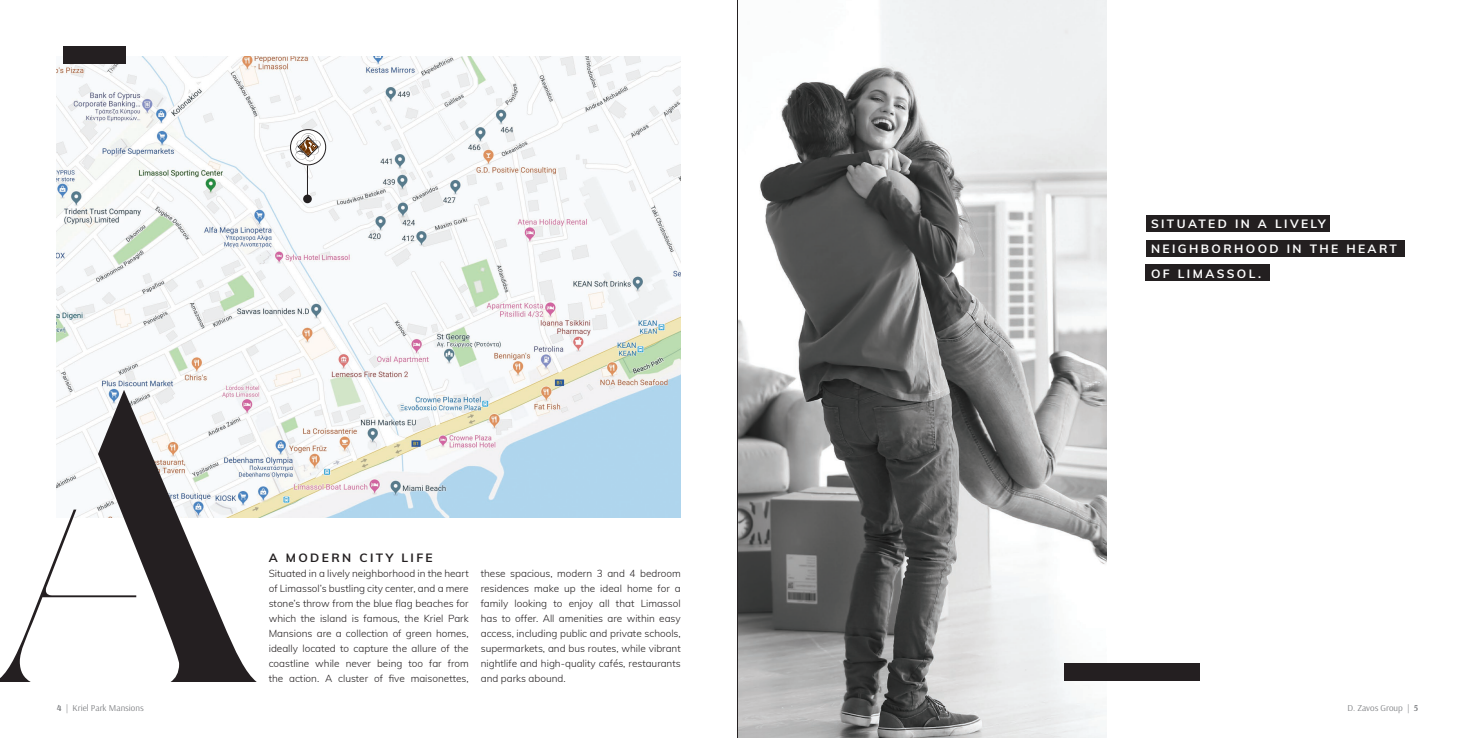
<style>
.page{position:relative;width:1475px;height:738px;background:#fff}
.page>*{position:absolute;margin:0;border:0;box-sizing:border-box;transform-origin:0 0}
.t1{font:700 12px/25px "Muli";letter-spacing:.2em;color:#fff}
.t2{font:700 12px "Muli";letter-spacing:.2em;color:#231f20}
.t3{font:300 10px/15px "Muli";color:#231f20;text-align:justify}
.t4{font:9px "Arsenal";color:#808285}
.s1{font-weight:700}
</style>
<div class="page">
<img style="left:57px;top:57px;width:623px;height:460px">
<svg style="left:98px;top:390px;width:159px;height:291px"></svg>
<svg style="left:0;top:509px;width:136px;height:172px"></svg>
<div style="left:64px;top:46px;width:62px;height:18px;background:#241f21"></div>
<img style="left:738px;top:0;width:368px;height:737px">
<div style="left:1064px;top:662px;width:135px;height:18px;background:#241f21"></div>
<div style="left:1145px;top:215px;width:184px;height:16px;background:#231f20"></div>
<div style="left:1145px;top:240px;width:259px;height:16px;background:#231f20"></div>
<div style="left:1145px;top:264px;width:124px;height:16px;background:#231f20"></div>
<svg style="left:290px;top:129px;width:35px;height:36px"></svg>
<div style="left:290px;top:129px;width:36px;height:36px;border:1px solid #231f20;border-radius:50%"></div>
<svg style="left:295px;top:133px;width:25px;height:28px"></svg>
<hr style="left:307px;top:165px;width:1px;height:34px;background:#231f20">
<div style="left:303px;top:194px;width:9px;height:9px;background:#231f20;border-radius:50%"></div>
<hr style="left:737px;top:0;width:1px;height:737px;background:#231f20">
<p class="t2" style="left:269px;top:548px;width:165px">A MODERN CITY LIFE</p>
<p class="t3" style="left:269px;top:564px;width:201px">Situated in a lively neighborhood in the heart of Limassol’s bustling city center, and a mere stone’s throw from the blue flag beaches for which the island is famous, the Kriel Park Mansions are a collection of green homes, ideally located to capture the allure of the coastline while never being too far from the action. A cluster of five maisonettes,</p>
<p class="t3" style="left:480px;top:564px;width:201px">these spacious, modern 3 and 4 bedroom residences make up the ideal home for a family looking to enjoy all that Limassol has to offer. All amenities are within easy access, including public and private schools, supermarkets, and bus routes, while vibrant nightlife and high-quality cafés, restaurants and parks abound.</p>
<p class="t1" style="left:1150px;top:210px;width:247px">SITUATED IN A LIVELY<br>NEIGHBORHOOD IN THE HEART<br>OF LIMASSOL.</p>
<p class="t4" style="left:57px;top:701px;width:88px"><span class="s1">4</span> | Kriel Park Mansions</p>
<p class="t4" style="left:1347px;top:701px;width:72px">D. Zavos Group | <span class="s1">5</span></p>
</div>
